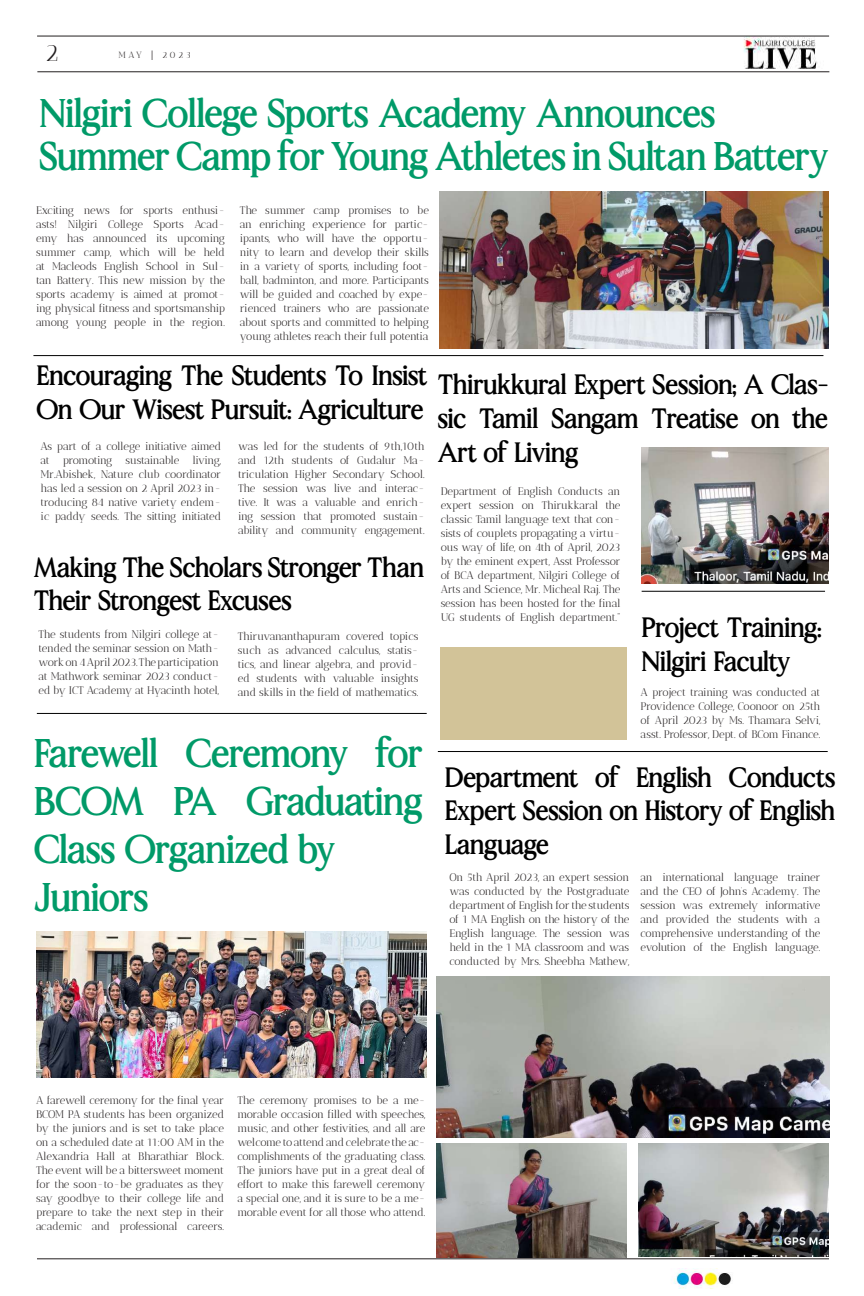
<style>
.page{position:relative;width:864px;height:1296px;background:#fff}
.page>*{position:absolute;margin:0;border:0;box-sizing:border-box;transform-origin:0 0}
.t1{font:40px/48px "MADE Avenue PERSONALUSE";color:#009a68}
.t2{font:28px/33.6px "MADE Avenue PERSONALUSE";color:#000}
.t3{font:24px "Antic Didone";color:#231f20}
.t4{font:11px/14px "Antic Didone";letter-spacing:-.04em;color:#231f20;text-align:justify}
.t5{font:9px "Antic Didone";letter-spacing:.25em;color:#231f20}
.s1{font-size:10px}
</style>
<div class="page">
<img style="left:673px;top:1268px;width:58px;height:20px">
<hr style="left:37px;top:1259px;width:792px;height:1px;background:#231f20">
<hr style="left:438px;top:751px;width:390px;height:1px;background:#000">
<hr style="left:37px;top:713px;width:390px;height:1px;background:#000">
<hr style="left:33px;top:355px;width:790px;height:1px;background:#000">
<hr style="left:642px;top:591px;width:183px;height:1px;background:#000">
<img style="left:36px;top:931px;width:391px;height:146px">
<img style="left:232px;top:37px;width:594px;height:35px">
<hr style="left:37px;top:36px;width:792px;height:1px;background:#231f20">
<hr style="left:37px;top:72px;width:792px;height:1px;background:#231f20">
<img style="left:439px;top:191px;width:390px;height:158px">
<img style="left:437px;top:977px;width:392px;height:160px">
<img style="left:437px;top:1144px;width:190px;height:113px">
<img style="left:638px;top:1143px;width:190px;height:113px">
<img style="left:641px;top:448px;width:188px;height:136px">
<div style="left:441px;top:647px;width:186px;height:93px;background:#d2c398"></div>
<h3 class="t3" style="left:45px;top:38px;width:15px">2</h3>
<p class="t5" style="left:118px;top:50px;width:74px">MAY <span class="s1">|</span> 2023</p>
<h1 class="t1" style="left:40px;top:93px;width:790px;line-height:43px">Nilgiri College Sports Academy Announces<br>Summer Camp for Young Athletes in Sultan Battery</h1>
<p class="t4" style="left:36px;top:204px;width:190px">Exciting news for sports enthusi&shy;asts! Nilgiri College Sports Acad&shy;emy has announced its upcoming summer camp, which will be held at Macleods English School in Sul&shy;tan Battery. This new mission by the sports academy is aimed at promot&shy;ing physical fitness and sportsmanship among young people in the region.</p>
<p class="t4" style="left:240px;top:204px;width:190px">The summer camp promises to be an enriching experience for partic&shy;ipants, who will have the opportu&shy;nity to learn and develop their skills in a variety of sports, including foot&shy;ball, badminton, and more. Participants will be guided and coached by expe&shy;rienced trainers who are passionate about sports and committed to helping young athletes reach their full potentia</p>
<h2 class="t2" style="left:37px;top:360px;width:392px">Encouraging The Students To Insist<br>On Our Wisest Pursuit: Agriculture</h2>
<p class="t4" style="left:41px;top:439px;width:182px">As part of a college initiative aimed at promoting sustainable living, Mr.Abishek, Nature club coordinator has led a session on 2 April 2023 in&shy;troducing 84 native variety endem&shy;ic paddy seeds. The sitting initiated</p>
<p class="t4" style="left:238px;top:439px;width:188px">was led for the students of 9th,10th and 12th students of Gudalur Ma&shy;triculation Higher Secondary School.<br>The session was live and interac&shy;tive. It was a valuable and enrich&shy;ing session that promoted sustain&shy;ability and community engagement.</p>
<h2 class="t2" style="left:34px;top:551px;width:391px">Making The Scholars Stronger Than<br>Their Strongest Excuses</h2>
<p class="t4" style="left:39px;top:627px;width:182px">The students from Nilgiri college at&shy;tended the seminar session on Math&shy;work on 4 April 2023. The participation at Mathwork seminar 2023 conduct&shy;ed by ICT Academy at Hyacinth hotel,</p>
<p class="t4" style="left:238px;top:630px;width:182px">Thiruvananthapuram covered topics such as advanced calculus, statis&shy;tics, and linear algebra, and provid&shy;ed students with valuable insights and skills in the field of mathematics.</p>
<h1 class="t1" style="left:34px;top:731px;width:389px">Farewell Ceremony for<br>BCOM PA Graduating<br>Class Organized by<br>Juniors</h1>
<h2 class="t2" style="left:438px;top:369px;width:391px;text-align:justify">Thirukkural Expert Session; A Clas&shy;sic Tamil Sangam Treatise on the Art of Living</h2>
<p class="t4" style="left:441px;top:484px;width:181px">Department of English Conducts an expert session on Thirukkaral the classic Tamil language text that con&shy;sists of couplets propagating a virtu&shy;ous way of life, on 4th of April, 2023 by the eminent expert, Asst Professor of BCA department, Nilgiri College of Arts and Science, Mr. Micheal Raj. The session has been hosted for the final UG students of English department.”</p>
<h2 class="t2" style="left:642px;top:612px;width:181px">Project Training:<br>Nilgiri Faculty</h2>
<p class="t4" style="left:641px;top:686px;width:181px">A project training was conducted at Providence College, Coonoor on 25th of April 2023 by Ms. Thamara Selvi, asst. Professor, Dept. of BCom Finance.</p>
<h2 class="t2" style="left:445px;top:761px;width:392px;text-align:justify">Department of English Conducts Expert Session on History of English Language</h2>
<p class="t4" style="left:450px;top:870px;width:181px">On 5th April 2023, an expert session was conducted by the Postgraduate department of English for the students of 1 MA English on the history of the English language. The session was held in the 1 MA classroom and was conducted by Mrs. Sheebha Mathew,</p>
<p class="t4" style="left:641px;top:870px;width:181px">an international language trainer and the CEO of John’s Academy. The session was extremely informative and provided the students with a comprehensive understanding of the evolution of the English language.</p>
<p class="t4" style="left:36px;top:1093px;width:190px">A farewell ceremony for the final year BCOM PA students has been organized by the juniors and is set to take place on a scheduled date at 11:00 AM in the Alexandria Hall at Bharathiar Block.<br>The event will be a bittersweet moment for the soon-to-be graduates as they say goodbye to their college life and prepare to take the next step in their academic and professional careers.</p>
<p class="t4" style="left:237px;top:1093px;width:190px">The ceremony promises to be a me&shy;morable occasion filled with speeches, music, and other festivities, and all are welcome to attend and celebrate the ac&shy;complishments of the graduating class.<br>The juniors have put in a great deal of effort to make this farewell ceremony a special one, and it is sure to be a me&shy;morable event for all those who attend.</p>
</div>
